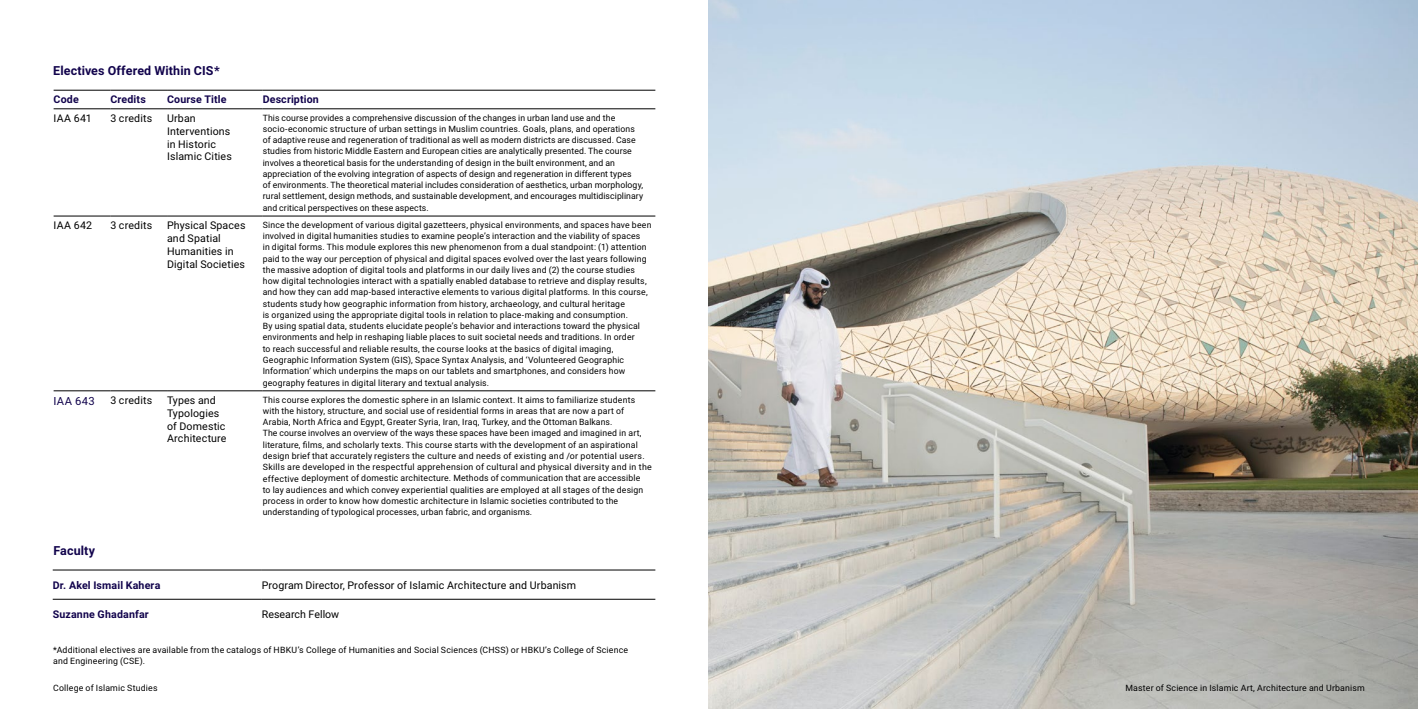
<style>
.page{position:relative;width:1418px;height:709px;background:#fff}
.page>*{position:absolute;margin:0;border:0;box-sizing:border-box;transform-origin:0 0}
.t1{font:700 12.5px "HBKU";letter-spacing:.01em;color:#11034c}
.t2{font:11.25px "HBKU";letter-spacing:.035em;color:#11034c}
.t3{font:10.62px/12.8px "HBKU";letter-spacing:.01em;color:#000}
.t4{font:700 10.62px "HBKU";letter-spacing:.015em;color:#11034c}
.t5{font:8.75px/11.2px "HBKU";letter-spacing:.02em;color:#000}
</style>
<div class="page">
<img style="left:709px;top:0;width:708px;height:709px">
<hr style="left:54px;top:90px;width:56px;height:1px;background:#000">
<hr style="left:110px;top:90px;width:57px;height:1px;background:#000">
<hr style="left:167px;top:90px;width:96px;height:1px;background:#000">
<hr style="left:263px;top:90px;width:392px;height:1px;background:#000">
<hr style="left:54px;top:109px;width:56px;height:1px;background:#000">
<hr style="left:54px;top:216px;width:56px;height:1px;background:#000">
<hr style="left:110px;top:109px;width:57px;height:1px;background:#000">
<hr style="left:110px;top:216px;width:57px;height:1px;background:#000">
<hr style="left:167px;top:109px;width:96px;height:1px;background:#000">
<hr style="left:167px;top:216px;width:96px;height:1px;background:#000">
<hr style="left:263px;top:109px;width:392px;height:1px;background:#000">
<hr style="left:263px;top:216px;width:392px;height:1px;background:#000">
<hr style="left:54px;top:390px;width:56px;height:1px;background:#000">
<hr style="left:110px;top:390px;width:57px;height:1px;background:#000">
<hr style="left:167px;top:390px;width:96px;height:1px;background:#000">
<hr style="left:263px;top:390px;width:392px;height:1px;background:#000">
<hr style="left:53px;top:570px;width:209px;height:1px;background:#000">
<hr style="left:262px;top:570px;width:393px;height:1px;background:#000">
<hr style="left:53px;top:599px;width:209px;height:1px;background:#000">
<hr style="left:262px;top:599px;width:393px;height:1px;background:#000">
<h1 class="t1" style="left:53px;top:62px;width:168px">Electives Offered Within CIS*</h1>
<p class="t4" style="left:54px;top:92px;width:27px">Code</p>
<p class="t4" style="left:110px;top:92px;width:37px">Credits</p>
<p class="t4" style="left:167px;top:92px;width:61px">Course Title</p>
<p class="t4" style="left:263px;top:92px;width:58px">Description</p>
<p class="t3" style="left:54px;top:112px;width:40px">IAA 641</p>
<p class="t3" style="left:110px;top:112px;width:43px">3 credits</p>
<p class="t3" style="left:167px;top:112px;width:66px">Urban<br>Interventions in Historic<br>Islamic Cities</p>
<p class="t5" style="left:263px;top:112px;width:382px">This course provides a comprehensive discussion of the changes in urban land use and the socio-economic structure of urban settings in Muslim countries. Goals, plans, and operations of adaptive reuse and regeneration of traditional as well as modern districts are discussed. Case studies from historic Middle Eastern and European cities are analytically presented. The course involves a theoretical basis for the understanding of design in the built environment, and an appreciation of the evolving integration of aspects of design and regeneration in different types<br>of environments. The theoretical material includes consideration of aesthetics, urban morphology, rural settlement, design methods, and sustainable development, and encourages multidisciplinary and critical perspectives on these aspects.</p>
<p class="t3" style="left:54px;top:219px;width:40px">IAA 642</p>
<p class="t3" style="left:110px;top:219px;width:43px">3 credits</p>
<p class="t3" style="left:167px;top:219px;width:80px">Physical Spaces and Spatial<br>Humanities in<br>Digital Societies</p>
<p class="t5" style="left:263px;top:219px;width:390px">Since the development of various digital gazetteers, physical environments, and spaces have been involved in digital humanities studies to examine people’s interaction and the viability of spaces<br>in digital forms. This module explores this new phenomenon from a dual standpoint: (1) attention paid to the way our perception of physical and digital spaces evolved over the last years following the massive adoption of digital tools and platforms in our daily lives and (2) the course studies how digital technologies interact with a spatially enabled database to retrieve and display results, and how they can add map-based interactive elements to various digital platforms. In this course, students study how geographic information from history, archaeology, and cultural heritage<br>is organized using the appropriate digital tools in relation to place-making and consumption.<br>By using spatial data, students elucidate people’s behavior and interactions toward the physical environments and help in reshaping liable places to suit societal needs and traditions. In order<br>to reach successful and reliable results, the course looks at the basics of digital imaging, Geographic Information System (GIS), Space Syntax Analysis, and ‘Volunteered Geographic Information’ which underpins the maps on our tablets and smartphones, and considers how geography features in digital literary and textual analysis.</p>
<p class="t2" style="left:54px;top:393px;width:43px">IAA 643</p>
<p class="t3" style="left:110px;top:394px;width:43px">3 credits</p>
<p class="t3" style="left:167px;top:394px;width:61px">Types and<br>Typologies of Domestic<br>Architecture</p>
<p class="t5" style="left:263px;top:394px;width:390px">This course explores the domestic sphere in an Islamic context. It aims to familiarize students with the history, structure, and social use of residential forms in areas that are now a part of Arabia, North Africa and Egypt, Greater Syria, Iran, Iraq, Turkey, and the Ottoman Balkans.<br>The course involves an overview of the ways these spaces have been imaged and imagined in art, literature, films, and scholarly texts. This course starts with the development of an aspirational design brief that accurately registers the culture and needs of existing and /or potential users.<br>Skills are developed in the respectful apprehension of cultural and physical diversity and in the effective deployment of domestic architecture. Methods of communication that are accessible<br>to lay audiences and which convey experiential qualities are employed at all stages of the design process in order to know how domestic architecture in Islamic societies contributed to the understanding of typological processes, urban fabric, and organisms.</p>
<h1 class="t1" style="left:53px;top:542px;width:43px">Faculty</h1>
<p class="t4" style="left:53px;top:577px;width:109px">Dr. Akel Ismail Kahera</p>
<p class="t3" style="left:262px;top:579px;width:316px">Program Director, Professor of Islamic Architecture and Urbanism</p>
<p class="t4" style="left:53px;top:606px;width:98px">Suzanne Ghadanfar</p>
<p class="t3" style="left:262px;top:608px;width:79px">Research Fellow</p>
<p class="t5" style="left:53px;top:644px;width:576px">*Additional electives are available from the catalogs of HBKU’s College of Humanities and Social Sciences (CHSS) or HBKU’s College of Science and Engineering (CSE).</p>
<p class="t5" style="left:53px;top:682px;width:106px">College of Islamic Studies</p>
<p class="t5" style="left:1125px;top:682px;width:241px">Master of Science in Islamic Art, Architecture and Urbanism</p>
</div>
